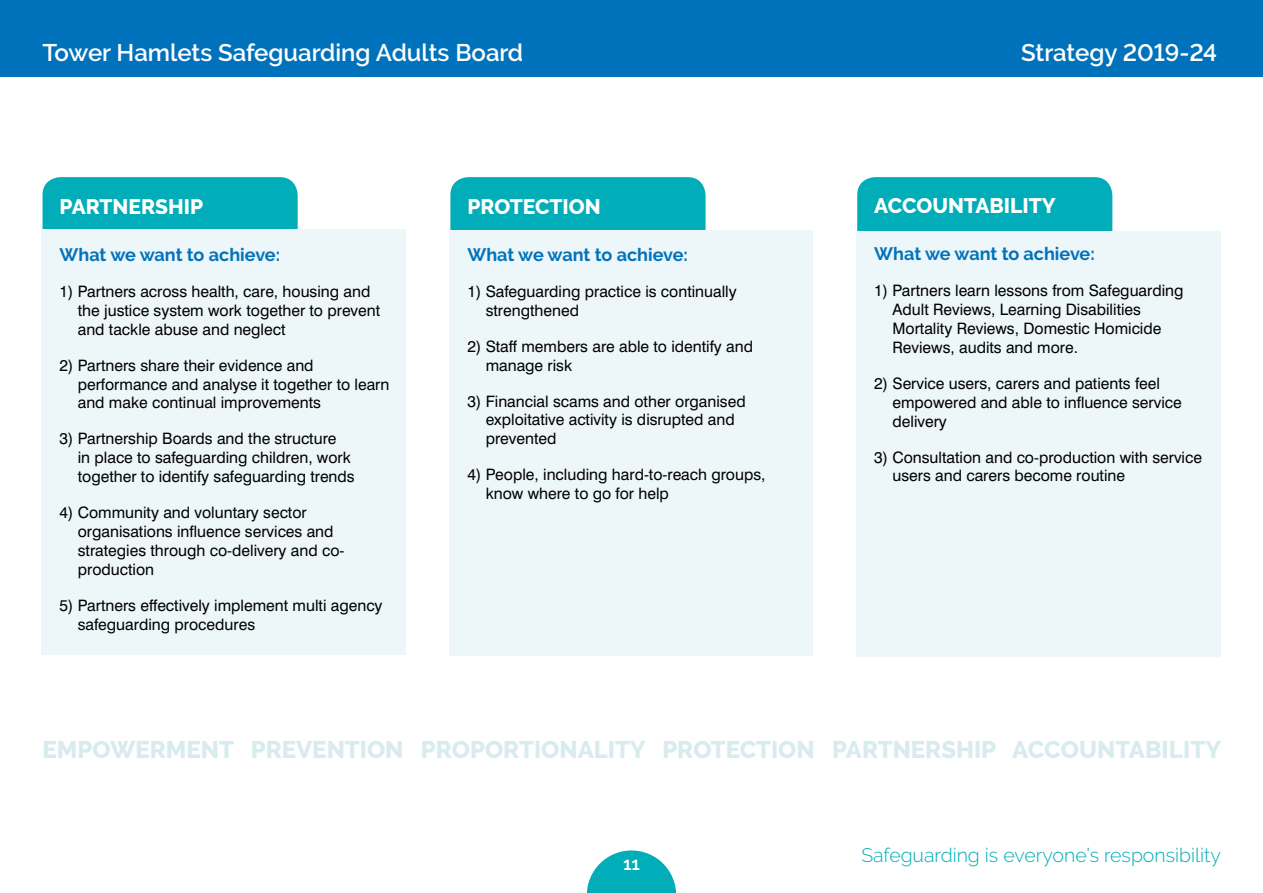
<style>
.page{position:relative;width:1263px;height:893px;background:#fff}
.page>*{position:absolute;margin:0;border:0;box-sizing:border-box;transform-origin:0 0}
.t1{font:800 24px "Raleway";color:#d8ebef}
.t2{font:600 24px "Raleway";color:#fff}
.t3{font:800 21px "Raleway";color:#fff}
.t4{font:300 19.5px "Raleway";color:#00adb8}
.t5{font:700 18px "Raleway";color:#0072bb}
.t6{font:600 18px "Raleway";color:#fff}
.t7{font:15.75px/18.9px "Swiss 721 BT";color:#000}
</style>
<div class="page">
<div style="left:0;top:0;width:1263px;height:77px;background:#0072bb"></div>
<svg style="left:587px;top:850px;width:89px;height:43px"></svg>
<div style="left:43px;top:177px;width:255px;height:89px;background:#00adb8;border-radius:18px"></div>
<div style="left:41px;top:229px;width:365px;height:425px;background:#edf6f8"></div>
<div style="left:450px;top:177px;width:255px;height:90px;background:#00adb8;border-radius:18px"></div>
<div style="left:449px;top:230px;width:363px;height:425px;background:#edf6f8"></div>
<div style="left:857px;top:177px;width:255px;height:92px;background:#00adb8;border-radius:18px"></div>
<div style="left:856px;top:232px;width:364px;height:425px;background:#edf6f8"></div>
<h1 class="t2" style="left:43px;top:39px;width:482px">Tower Hamlets Safeguarding Adults Board</h1>
<h1 class="t2" style="left:1021px;top:39px;width:198px">Strategy 2019-24</h1>
<h2 class="t3" style="left:60px;top:195px;width:145px">PARTNERSHIP</h2>
<p class="t5" style="left:60px;top:244px;width:222px">What we want to achieve:</p>
<p class="t7" style="left:78px;top:282px;width:304px;text-indent:-18px">1) Partners across health, care, housing and the justice system work together to prevent and tackle abuse and neglect</p>
<p class="t7" style="left:78px;top:355px;width:313px;text-indent:-18px">2) Partners share their evidence and performance and analyse it together to learn and make continual improvements</p>
<p class="t7" style="left:78px;top:429px;width:278px;text-indent:-18px">3) Partnership Boards and the structure<br>in place to safeguarding children, work together to identify safeguarding trends</p>
<p class="t7" style="left:78px;top:503px;width:268px;text-indent:-18px">4) Community and voluntary sector organisations influence services and strategies through co-delivery and co&shy;production</p>
<p class="t7" style="left:78px;top:595px;width:306px;text-indent:-18px">5) Partners effectively implement multi agency safeguarding procedures</p>
<h2 class="t3" style="left:467px;top:195px;width:135px">PROTECTION</h2>
<p class="t5" style="left:467px;top:244px;width:222px">What we want to achieve:</p>
<p class="t7" style="left:486px;top:282px;width:253px;text-indent:-18px">1) Safeguarding practice is continually strengthened</p>
<p class="t7" style="left:486px;top:337px;width:269px;text-indent:-18px">2) Staff members are able to identify and manage risk</p>
<p class="t7" style="left:486px;top:391px;width:262px;text-indent:-18px">3) Financial scams and other organised exploitative activity is disrupted and prevented</p>
<p class="t7" style="left:486px;top:465px;width:281px;text-indent:-18px">4) People, including hard-to-reach groups, know where to go for help</p>
<h2 class="t3" style="left:874px;top:194px;width:183px">ACCOUNTABILITY</h2>
<p class="t5" style="left:874px;top:244px;width:222px">What we want to achieve:</p>
<p class="t7" style="left:892px;top:281px;width:293px;text-indent:-18px">1) Partners learn lessons from Safeguarding Adult Reviews, Learning Disabilities Mortality Reviews, Domestic Homicide Reviews, audits and more.</p>
<p class="t7" style="left:892px;top:374px;width:291px;text-indent:-18px">2) Service users, carers and patients feel empowered and able to influence service delivery</p>
<p class="t7" style="left:892px;top:447px;width:311px;text-indent:-18px">3) Consultation and co-production with service users and carers become routine</p>
<h1 class="t1" style="left:43px;top:736px;width:1180px">EMPOWERMENT PREVENTION PROPORTIONALITY PROTECTION PARTNERSHIP ACCOUNTABILITY</h1>
<p class="t6" style="left:623px;top:853px;width:18px">11</p>
<p class="t4" style="left:861px;top:844px;width:361px">Safeguarding is everyone’s responsibility</p>
</div>
